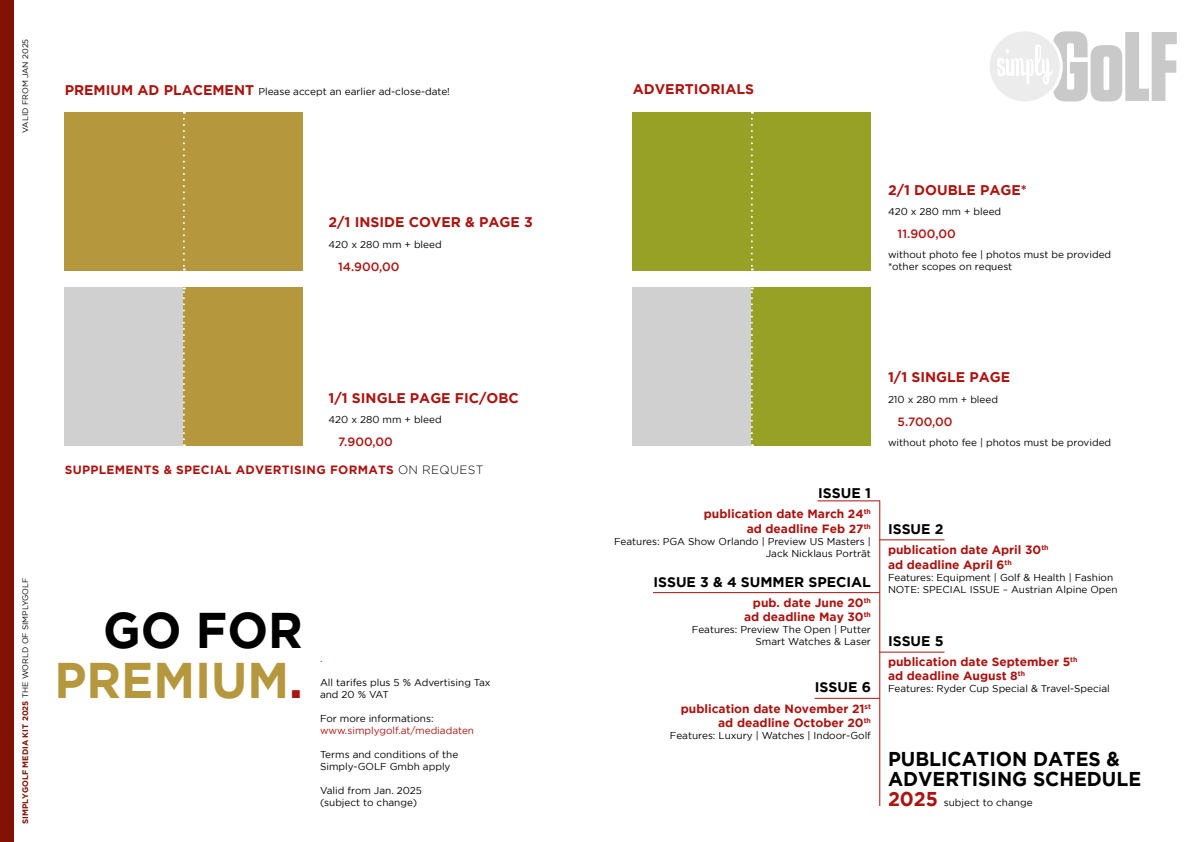
<style>
.page{position:relative;width:1191px;height:842px;background:#fff}
.page>*{position:absolute;margin:0;border:0;box-sizing:border-box;transform-origin:0 0}
.t1{font:700 50px/50px "Gotham";color:#b5983e;text-align:right;scale:.96 1}
.t2{font:700 20px/20px "Gotham";color:#000;scale:.96 1}
.t3{font:700 14px "Gotham";color:#ac1410}
.t4{font:700 14px "Gotham";color:#000}
.t5{font:700 12px/14.4px "Gotham";color:#ac1410;text-align:right}
.t6{font:700 12px "Gotham";letter-spacing:.025em;color:#ac1410}
.t7{font:500 12px "Gotham";color:#ac1410}
.t8{font:10px/12px "Gotham";color:#000}
.t9{font:10px "Gotham";color:#ac1410}
.t10{font:10px "Gotham";color:#e6007d}
.t11{font:700 8px "Gotham";color:#821205}
.t12{font:8px "Gotham";color:#000}
.s1{font-weight:700;font-size:14px;color:#ac1410}
.s2{font-weight:300;color:#000}
.s3{font-weight:400;color:#000}
.s4{color:#000}
.s5{color:#ac1410}
.s6{font-weight:700;font-size:20px;color:#ac1410}
</style>
<div class="page">
<svg style="left:987px;top:30px;width:74px;height:73px"></svg>
<div style="left:986px;top:28px;width:76px;height:77px;border:3px solid #fff;border-radius:50%"></div>
<svg style="left:997px;top:31px;width:179px;height:70px"></svg>
<div style="left:0;top:0;width:14px;height:842px;background:#821205"></div>
<div style="left:633px;top:287px;width:119px;height:159px;background:#d0d0d0"></div>
<div style="left:752px;top:287px;width:119px;height:159px;background:#96a126"></div>
<div style="left:633px;top:112px;width:238px;height:158px;background:#96a126"></div>
<svg style="left:751px;top:112px;width:2px;height:158px"></svg>
<svg style="left:751px;top:287px;width:2px;height:159px"></svg>
<div style="left:65px;top:287px;width:119px;height:159px;background:#d0d0d0"></div>
<div style="left:184px;top:287px;width:119px;height:159px;background:#b5983e"></div>
<div style="left:65px;top:112px;width:238px;height:158px;background:#b5983e"></div>
<svg style="left:183px;top:112px;width:2px;height:158px"></svg>
<svg style="left:183px;top:287px;width:2px;height:159px"></svg>
<hr style="left:879px;top:500px;width:1px;height:306px;background:#ac1410">
<hr style="left:817px;top:500px;width:62px;height:1px;background:#ac1410">
<hr style="left:879px;top:539px;width:65px;height:1px;background:#ac1410">
<hr style="left:653px;top:592px;width:226px;height:1px;background:#ac1410">
<hr style="left:879px;top:652px;width:65px;height:1px;background:#ac1410">
<hr style="left:814px;top:698px;width:65px;height:1px;background:#ac1410">
<p class="t12" style="left:21px;top:133px;width:96px;rotate:-90deg">VALID FROM JAN 2025</p>
<p class="t8" style="left:65px;top:85px;width:387px"><span class="s1">PREMIUM AD PLACEMENT</span> Please accept an earlier ad-close-date!</p>
<h3 class="t3" style="left:633px;top:81px;width:123px">ADVERTIORIALS</h3>
<h3 class="t3" style="left:328px;top:214px;width:206px">2/1 INSIDE COVER &amp; PAGE 3</h3>
<p class="t8" style="left:328px;top:238px;width:115px">420 x 280 mm + bleed</p>
<p class="t7" style="left:328px;top:259px;width:73px">€ 14.900,00</p>
<h3 class="t3" style="left:888px;top:181px;width:140px">2/1 DOUBLE PAGE*</h3>
<p class="t8" style="left:888px;top:205px;width:115px">420 x 280 mm + bleed</p>
<p class="t7" style="left:888px;top:227px;width:69px">€ 11.900,00</p>
<p class="t8" style="left:888px;top:249px;width:225px">without photo fee | photos must be provided *other scopes on request</p>
<h3 class="t3" style="left:328px;top:390px;width:192px">1/1 SINGLE PAGE FIC/OBC</h3>
<p class="t8" style="left:328px;top:414px;width:115px">420 x 280 mm + bleed</p>
<p class="t7" style="left:328px;top:435px;width:66px">€ 7.900,00</p>
<p class="t6" style="left:65px;top:463px;width:420px">SUPPLEMENTS &amp; SPECIAL ADVERTISING FORMATS <span class="s2">ON REQUEST</span></p>
<p class="t11" style="left:21px;top:824px;width:248px;rotate:-90deg">SIMPLYGOLF MEDIA KIT 2025 <span class="s3">THE WORLD OF SIMPLYGOLF</span></p>
<h1 class="t1" style="left:54px;top:604px;width:260px"><span class="s4">GO FOR<br></span>PREMIUM<span class="s5">.</span></h1>
<p class="t10" style="left:320px;top:653px;width:4px">.</p>
<p class="t8" style="left:320px;top:676px;width:172px">All tarifes plus 5 % Advertising Tax and 20 % VAT</p>
<p class="t8" style="left:320px;top:712px;width:115px">For more informations:</p>
<p class="t9" style="left:320px;top:725px;width:156px">www.simplygolf.at/mediadaten</p>
<p class="t8" style="left:320px;top:748px;width:140px">Terms and conditions of the<br>Simply-GOLF Gmbh apply</p>
<p class="t8" style="left:320px;top:784px;width:104px">Valid from Jan. 2025 (subject to change)</p>
<h3 class="t4" style="left:818px;top:485px;width:54px">ISSUE 1</h3>
<p class="t5" style="left:704px;top:507px;width:169px">publication date March 24<sup>th </sup>ad deadline Feb 27<sup>th</sup></p>
<p class="t8" style="left:614px;top:535px;width:258px;text-align:right">Features: PGA Show Orlando | Preview US Masters |<br>Jack Nicklaus Porträt</p>
<h3 class="t4" style="left:653px;top:574px;width:219px">ISSUE 3 &amp; 4 SUMMER SPECIAL</h3>
<p class="t5" style="left:744px;top:595px;width:128px">pub. date June 20<sup>th </sup>ad deadline May 30<sup>th</sup></p>
<p class="t8" style="left:692px;top:624px;width:180px;text-align:right">Features: Preview The Open | Putter<br>Smart Watches &amp; Laser</p>
<h3 class="t4" style="left:815px;top:679px;width:58px">ISSUE 6</h3>
<p class="t5" style="left:681px;top:701px;width:192px">publication date November 21<sup>st </sup>ad deadline October 20<sup>th</sup></p>
<p class="t8" style="left:670px;top:729px;width:202px">Features: Luxury | Watches | Indoor-Golf</p>
<h3 class="t3" style="left:888px;top:369px;width:124px">1/1 SINGLE PAGE</h3>
<p class="t8" style="left:888px;top:393px;width:112px">210 x 280 mm + bleed</p>
<p class="t7" style="left:888px;top:415px;width:66px">€ 5.700,00</p>
<p class="t8" style="left:888px;top:437px;width:225px">without photo fee | photos must be provided</p>
<h3 class="t4" style="left:888px;top:521px;width:57px">ISSUE 2</h3>
<p class="t5" style="left:888px;top:542px;width:162px;text-align:left">publication date April 30<sup>th </sup>ad deadline April 6<sup>th</sup></p>
<p class="t8" style="left:888px;top:571px;width:231px">Features: Equipment | Golf &amp; Health | Fashion<br>NOTE: SPECIAL ISSUE – Austrian Alpine Open</p>
<h3 class="t4" style="left:888px;top:633px;width:57px">ISSUE 5</h3>
<p class="t5" style="left:888px;top:654px;width:191px;text-align:left">publication date September 5<sup>th </sup>ad deadline August 8<sup>th</sup></p>
<p class="t8" style="left:888px;top:682px;width:223px">Features: Ryder Cup Special &amp; Travel-Special</p>
<h2 class="t2" style="left:888px;top:748px;width:265px">PUBLICATION DATES &amp;<br>ADVERTISING SCHEDULE</h2>
<p class="t8" style="left:888px;top:796px;width:146px"><span class="s6">2025</span> subject to change</p>
</div>
